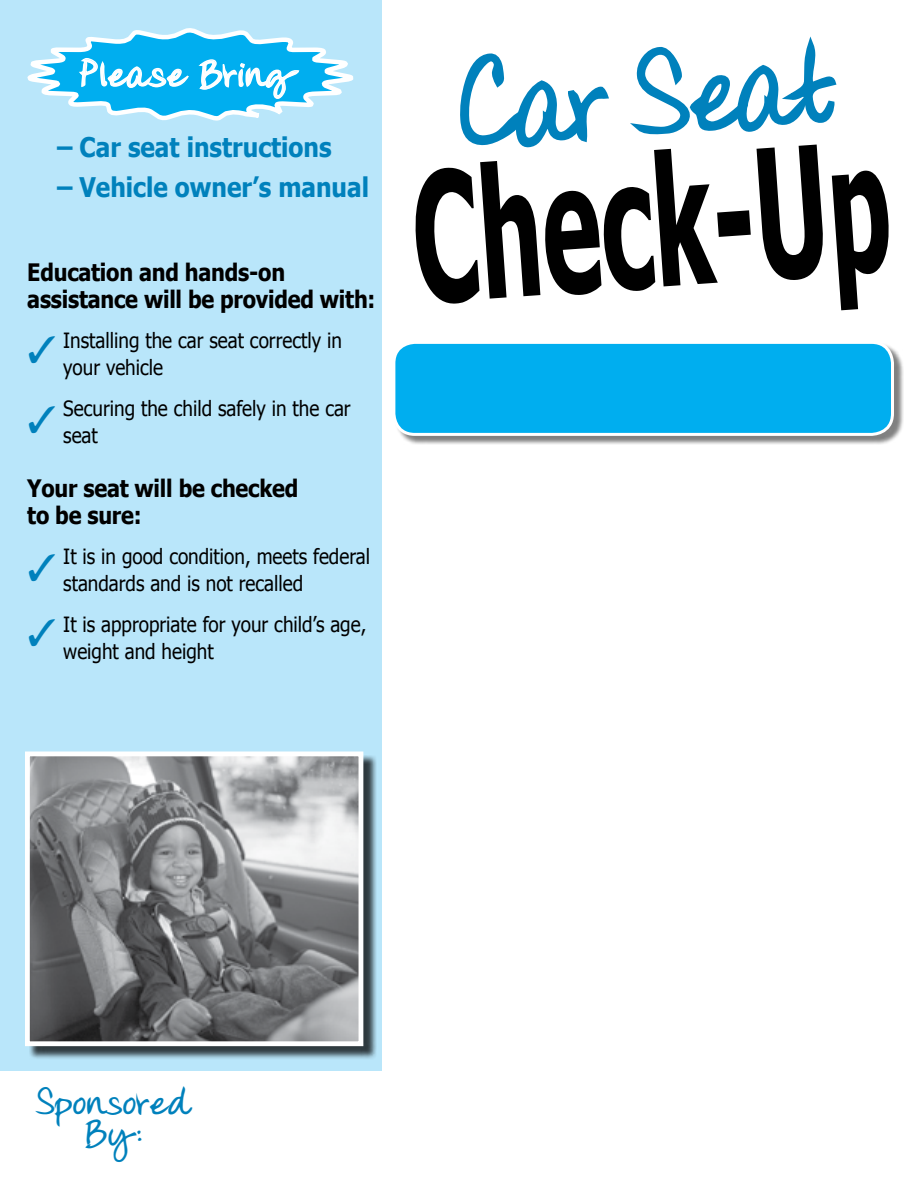
<style>
.page{position:relative;width:918px;height:1188px;background:#fff}
.page>*{position:absolute;margin:0;border:0;box-sizing:border-box;transform-origin:0 0}
.t1{font:700 180px "Tahoma";color:#000;scale:.55 1}
.t2{font:700 39px/31.5px "Donnys Hand";color:#0081bc;text-align:center}
.t3{font:700 39px "Donnys Hand";letter-spacing:.02em;color:#fff}
.t4{font:700 27px "Tahoma";color:#0081bc;scale:.9 1}
.t5{font:700 24px/27px "Tahoma";letter-spacing:-.01em;color:#000;scale:.9 1}
.t6{font:21px/27px "Tahoma";color:#000;scale:.9 1}
</style>
<div class="page">
<div style="left:0;top:0;width:382px;height:1071px;background:#b9e6fa"></div>
<svg style="left:460px;top:53px;width:149px;height:95px"></svg>
<svg style="left:630px;top:36px;width:207px;height:99px"></svg>
<div style="left:394px;top:343px;width:510px;height:102px;background:#000;opacity:.5"></div>
<div style="left:394px;top:342px;width:498px;height:92px;background:#00aeef;border-radius:21px"></div>
<div style="left:392px;top:341px;width:502px;height:95px;border:3px solid #fff;border-radius:21px"></div>
<div style="left:29px;top:755px;width:348px;height:305px;background:#000;opacity:.75"></div>
<img style="left:31px;top:758px;width:326px;height:282px">
<div style="left:25px;top:752px;width:338px;height:294px;border:5px solid #fff"></div>
<svg style="left:27px;top:29px;width:327px;height:92px"></svg>
<h2 class="t3" style="left:79px;top:48px;width:216px">Please Bring</h2>
<p class="t4" style="left:57px;top:128px;width:307px">– Car seat instructions</p>
<p class="t4" style="left:57px;top:168px;width:348px">– Vehicle owner’s manual</p>
<p class="t5" style="left:27px;top:257px;width:388px">Education and hands-on assistance will be provided with:</p>
<p class="t6" style="left:63px;top:326px;width:311px">Installing the car seat correctly in your vehicle</p>
<p class="t6" style="left:63px;top:394px;width:321px">Securing the child safely in the car seat</p>
<p class="t5" style="left:27px;top:473px;width:303px">Your seat will be checked to be sure:</p>
<p class="t6" style="left:63px;top:542px;width:342px">It is in good condition, meets federal standards and is not recalled</p>
<p class="t6" style="left:63px;top:610px;width:338px">It is appropriate for your child’s age, weight and height</p>
<h1 class="t1" style="left:404px;top:112px;width:871px;rotate:-4deg">Check-Up</h1>
<h2 class="t2" style="left:34px;top:1089px;width:159px">Sponsored<br>By:</h2>
</div>
